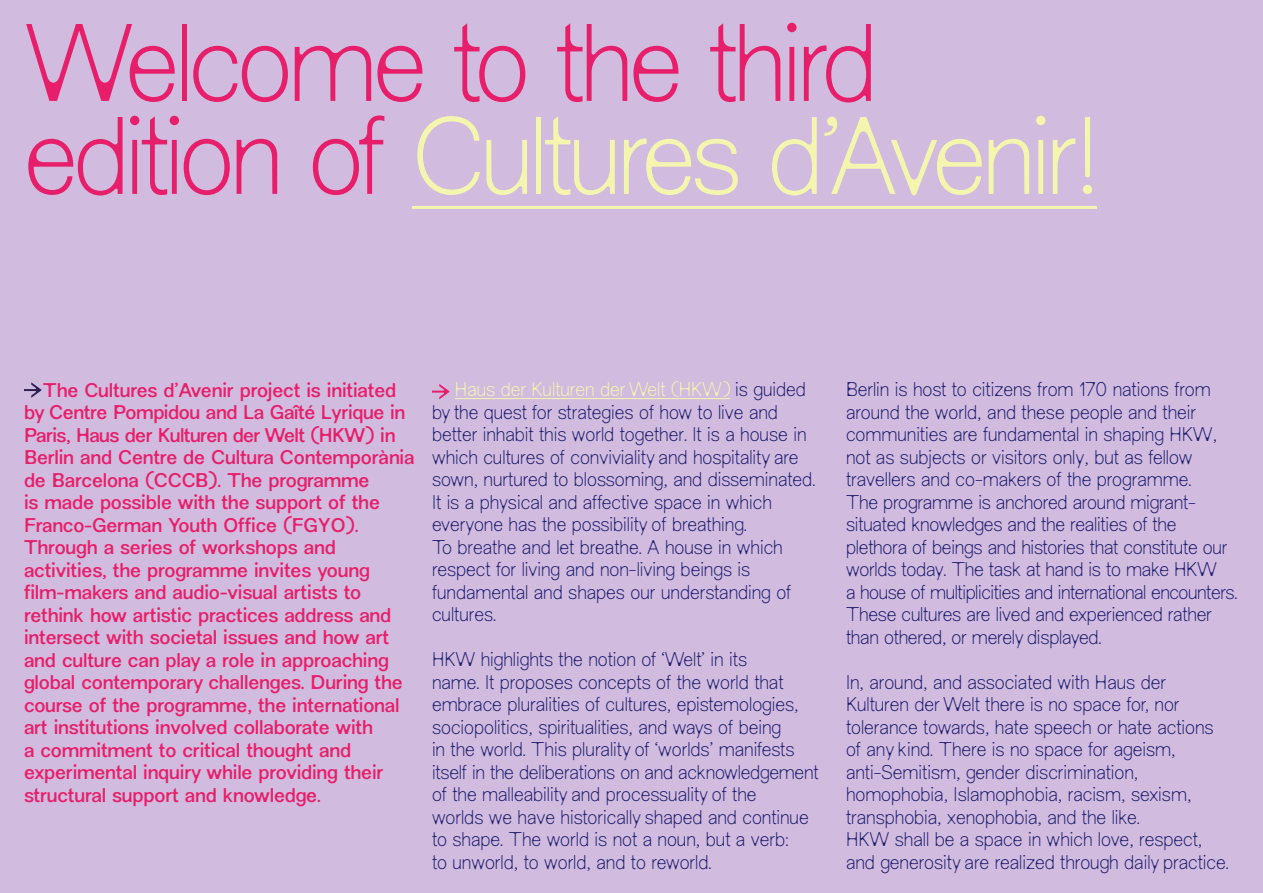
<style>
.page{position:relative;width:1263px;height:893px;background:#d1bbdf}
.page>*{position:absolute;margin:0;border:0;box-sizing:border-box;transform-origin:0 0}
.t1{font:108px/93px "New Edge HKW Light Rounded";letter-spacing:-.04em;color:#e71f6a}
.t2{font:19.5px/22.5px "New Edge HKW Light Rounded";color:#1f1f6e}
.t3{font:19.5px/22.5px "New Edge HKW";letter-spacing:-.01em;color:#e71f6a}
.s1{color:#f4f6af}
</style>
<div class="page">
<svg style="left:24px;top:382px;width:18px;height:16px"></svg>
<hr style="left:455px;top:398px;width:275px;height:1px;background:#f4f6af">
<svg style="left:432px;top:384px;width:18px;height:15px"></svg>
<hr style="left:412px;top:206px;width:685px;height:3px;background:#f4f6af">
<h1 class="t1" style="left:24px;top:17px;width:1074px">Welcome to the third edition of <span class="s1">Cultures d’Avenir!</span></h1>
<p class="t3" style="left:24px;top:379px;width:392px;text-indent:19px">The Cultures d’Avenir project is initiated by Centre Pompidou and La Gaîté Lyrique in Paris, Haus der Kulturen der Welt (HKW) in Berlin and Centre de Cultura Contemporània de Barcelona (CCCB). The programme<br>is made possible with the support of the Franco-German Youth Office (FGYO).<br>Through a series of workshops and activities, the programme invites young film-makers and audio-visual artists to rethink how artistic practices address and intersect with societal issues and how art and culture can play a role in approaching global contemporary challenges. During the course of the programme, the international art institutions involved collaborate with<br>a commitment to critical thought and experimental inquiry while providing their structural support and knowledge.</p>
<p class="t2" style="left:432px;top:378px;width:385px;text-indent:23px"><span class="s1">Haus der Kulturen der Welt (HKW)</span> is guided by the quest for strategies of how to live and better inhabit this world together. It is a house in which cultures of conviviality and hospitality are sown, nurtured to blossoming, and disseminated.<br>It is a physical and affective space in which everyone has the possibility of breathing.<br>To breathe and let breathe. A house in which respect for living and non-living beings is fundamental and shapes our understanding of cultures.</p>
<p class="t2" style="left:432px;top:648px;width:388px">HKW highlights the notion of ‘Welt’ in its<br>name. It proposes concepts of the world that embrace pluralities of cultures, epistemologies, sociopolitics, spiritualities, and ways of being<br>in the world. This plurality of ‘worlds’ manifests itself in the deliberations on and acknowledgement of the malleability and processuality of the<br>worlds we have historically shaped and continue to shape. The world is not a noun, but a verb:<br>to unworld, to world, and to reworld.</p>
<p class="t2" style="left:846px;top:378px;width:393px">Berlin is host to citizens from 170 nations from around the world, and these people and their communities are fundamental in shaping HKW, not as subjects or visitors only, but as fellow travellers and co-makers of the programme.<br>The programme is anchored around migrant&shy;situated knowledges and the realities of the plethora of beings and histories that constitute our worlds today. The task at hand is to make HKW<br>a house of multiplicities and international encounters.<br>These cultures are lived and experienced rather than othered, or merely displayed.</p>
<p class="t2" style="left:846px;top:671px;width:384px">In, around, and associated with Haus der Kulturen der Welt there is no space for, nor tolerance towards, hate speech or hate actions of any kind. There is no space for ageism, anti-Semitism, gender discrimination, homophobia, Islamophobia, racism, sexism, transphobia, xenophobia, and the like.<br>HKW shall be a space in which love, respect, and generosity are realized through daily practice.</p>
</div>
